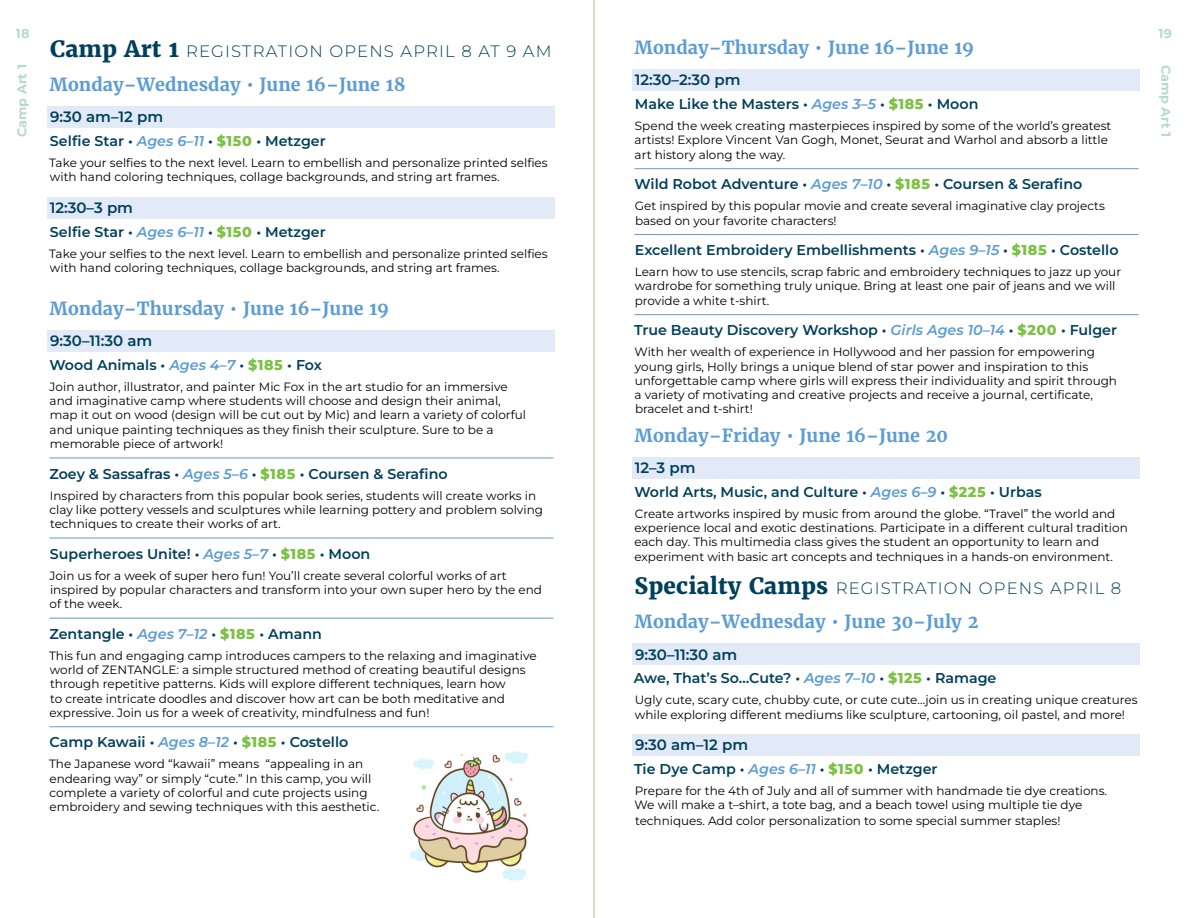
<style>
.page{position:relative;width:1188px;height:918px;background:#fff}
.page>*{position:absolute;margin:0;border:0;box-sizing:border-box;transform-origin:0 0}
.t1{font:700 18px "Merriweather";color:#5c9cd4}
.t2{font:300 16.5px "Montserrat";letter-spacing:.07em;color:#01405c}
.t3{font:600 15px "Montserrat";color:#01405c}
.t4{font:600 14.25px "Montserrat";color:#01405c}
.t5{font:700 12.75px "Montserrat";color:#b5d9cc}
.t6{font:12px/14.2px "Montserrat";color:#000}
.s1{font-style:italic;color:#5c9cd4}
.s2{font-weight:800;color:#7bc143}
.s3{font-family:"Merriweather";font-weight:800;font-size:22.5px}
</style>
<div class="page">
<div style="left:48px;top:106px;width:507px;height:22px;background:#e3eaf7"></div>
<div style="left:48px;top:197px;width:507px;height:21px;background:#e3eaf7"></div>
<div style="left:48px;top:330px;width:507px;height:22px;background:#e3eaf7"></div>
<hr style="left:50px;top:458px;width:504px;height:1px;background:#5c9cd4">
<hr style="left:50px;top:538px;width:504px;height:1px;background:#5c9cd4">
<hr style="left:50px;top:618px;width:504px;height:1px;background:#5c9cd4">
<hr style="left:50px;top:726px;width:504px;height:1px;background:#5c9cd4">
<div style="left:633px;top:69px;width:507px;height:22px;background:#e3eaf7"></div>
<hr style="left:634px;top:168px;width:504px;height:1px;background:#5c9cd4">
<hr style="left:634px;top:234px;width:504px;height:1px;background:#5c9cd4">
<hr style="left:634px;top:314px;width:504px;height:1px;background:#5c9cd4">
<div style="left:633px;top:457px;width:507px;height:22px;background:#e3eaf7"></div>
<div style="left:633px;top:643px;width:507px;height:22px;background:#e3eaf7"></div>
<div style="left:633px;top:734px;width:507px;height:22px;background:#e3eaf7"></div>
<img style="left:410px;top:751px;width:119px;height:130px">
<hr style="left:594px;top:0;width:1px;height:918px;background:#c2b699">
<p class="t5" style="left:16px;top:25px;width:15px">18</p>
<p class="t5" style="left:1158px;top:25px;width:15px">19</p>
<p class="t5" style="left:1175px;top:64px;width:74px;rotate:90deg">Camp Art 1</p>
<h1 class="t1" style="left:635px;top:36px;width:341px">Monday–Thursday • June 16–June 19</h1>
<p class="t3" style="left:635px;top:69px;width:107px">12:30–2:30 pm</p>
<p class="t4" style="left:635px;top:94px;width:345px">Make Like the Masters • <span class="s1">Ages 3–5</span> • <span class="s2">$185</span> • Moon</p>
<p class="t6" style="left:635px;top:118px;width:478px">Spend the week creating masterpieces inspired by some of the world’s greatest artists! Explore Vincent Van Gogh, Monet, Seurat and Warhol and absorb a little art history along the way.</p>
<p class="t4" style="left:634px;top:174px;width:449px">Wild Robot Adventure • <span class="s1">Ages 7–10</span> • <span class="s2">$185</span> • Coursen &amp; Serafino</p>
<p class="t6" style="left:635px;top:199px;width:472px">Get inspired by this popular movie and create several imaginative clay projects based on your favorite characters!</p>
<p class="t4" style="left:635px;top:240px;width:485px">Excellent Embroidery Embellishments • <span class="s1">Ages 9–15</span> • <span class="s2">$185</span> • Costello</p>
<p class="t6" style="left:635px;top:264px;width:488px">Learn how to use stencils, scrap fabric and embroidery techniques to jazz up your wardrobe for something truly unique. Bring at least one pair of jeans and we will provide a white t-shirt.</p>
<p class="t4" style="left:634px;top:320px;width:485px">True Beauty Discovery Workshop • <span class="s1">Girls Ages 10–14</span> • <span class="s2">$200</span> • Fulger</p>
<p class="t6" style="left:635px;top:344px;width:484px">With her wealth of experience in Hollywood and her passion for empowering young girls, Holly brings a unique blend of star power and inspiration to this unforgettable camp where girls will express their individuality and spirit through a variety of motivating and creative projects and receive a journal, certificate, bracelet and t-shirt!</p>
<h1 class="t1" style="left:635px;top:424px;width:315px">Monday–Friday • June 16–June 20</h1>
<p class="t3" style="left:635px;top:457px;width:62px">12–3 pm</p>
<p class="t4" style="left:634px;top:482px;width:409px">World Arts, Music, and Culture • <span class="s1">Ages 6–9</span> • <span class="s2">$225</span> • Urbas</p>
<p class="t6" style="left:634px;top:506px;width:495px">Create artworks inspired by music from around the globe. “Travel” the world and experience local and exotic destinations. Participate in a different cultural tradition each day. This multimedia class gives the student an opportunity to learn and experiment with basic art concepts and techniques in a hands-on environment.</p>
<h2 class="t2" style="left:634px;top:577px;width:488px"><span class="s3">Specialty Camps</span> REGISTRATION OPENS APRIL 8</h2>
<h1 class="t1" style="left:635px;top:610px;width:345px">Monday–Wednesday • June 30–July 2</h1>
<p class="t3" style="left:635px;top:644px;width:104px">9:30–11:30 am</p>
<p class="t4" style="left:634px;top:668px;width:364px">Awe, That’s So…Cute? • <span class="s1">Ages 7–10</span> • <span class="s2">$125</span> • Ramage</p>
<p class="t6" style="left:635px;top:693px;width:504px">Ugly cute, scary cute, chubby cute, or cute cute…join us in creating unique creatures while exploring different mediums like sculpture, cartooning, oil pastel, and more!</p>
<p class="t3" style="left:635px;top:734px;width:115px">9:30 am–12 pm</p>
<p class="t4" style="left:634px;top:759px;width:305px">Tie Dye Camp • <span class="s1">Ages 6–11</span> • <span class="s2">$150</span> • Metzger</p>
<p class="t6" style="left:635px;top:783px;width:474px;line-height:14.7px">Prepare for the 4th of July and all of summer with handmade tie dye creations.<br>We will make a t–shirt, a tote bag, and a beach towel using multiple tie dye techniques. Add color personalization to some special summer staples!</p>
<h2 class="t2" style="left:50px;top:40px;width:503px"><span class="s3">Camp Art 1</span> REGISTRATION OPENS APRIL 8 AT 9 AM</h2>
<h1 class="t1" style="left:50px;top:73px;width:358px">Monday–Wednesday • June 16–June 18</h1>
<p class="t3" style="left:50px;top:106px;width:115px">9:30 am–12 pm</p>
<p class="t4" style="left:50px;top:131px;width:277px">Selfie Star • <span class="s1">Ages 6–11</span> • <span class="s2">$150</span> • Metzger</p>
<p class="t6" style="left:49px;top:155px;width:500px">Take your selfies to the next level. Learn to embellish and personalize printed selfies with hand coloring techniques, collage backgrounds, and string art frames.</p>
<p class="t3" style="left:50px;top:197px;width:85px">12:30–3 pm</p>
<p class="t4" style="left:50px;top:222px;width:277px">Selfie Star • <span class="s1">Ages 6–11</span> • <span class="s2">$150</span> • Metzger</p>
<p class="t6" style="left:49px;top:246px;width:500px">Take your selfies to the next level. Learn to embellish and personalize printed selfies with hand coloring techniques, collage backgrounds, and string art frames.</p>
<h1 class="t1" style="left:50px;top:297px;width:341px">Monday–Thursday • June 16–June 19</h1>
<p class="t3" style="left:50px;top:330px;width:104px">9:30–11:30 am</p>
<p class="t4" style="left:49px;top:355px;width:274px">Wood Animals • <span class="s1">Ages 4–7</span> • <span class="s2">$185</span> • Fox</p>
<p class="t6" style="left:50px;top:379px;width:478px">Join author, illustrator, and painter Mic Fox in the art studio for an immersive and imaginative camp where students will choose and design their animal, map it out on wood (design will be cut out by Mic) and learn a variety of colorful and unique painting techniques as they finish their sculpture. Sure to be a memorable piece of artwork!</p>
<p class="t4" style="left:49px;top:463px;width:400px">Zoey &amp; Sassafras • <span class="s1">Ages 5–6</span> • <span class="s2">$185</span> • Coursen &amp; Serafino</p>
<p class="t6" style="left:49px;top:488px;width:495px">Inspired by characters from this popular book series, students will create works in clay like pottery vessels and sculptures while learning pottery and problem solving techniques to create their works of art.</p>
<p class="t4" style="left:50px;top:544px;width:322px">Superheroes Unite! • <span class="s1">Ages 5–7</span> • <span class="s2">$185</span> • Moon</p>
<p class="t6" style="left:49px;top:568px;width:494px">Join us for a week of super hero fun! You’ll create several colorful works of art inspired by popular characters and transform into your own super hero by the end of the week.</p>
<p class="t4" style="left:49px;top:624px;width:274px">Zentangle • <span class="s1">Ages 7–12</span> • <span class="s2">$185</span> • Amann</p>
<p class="t6" style="left:49px;top:648px;width:489px">This fun and engaging camp introduces campers to the relaxing and imaginative world of ZENTANGLE: a simple structured method of creating beautiful designs through repetitive patterns. Kids will explore different techniques, learn how<br>to create intricate doodles and discover how art can be both meditative and expressive. Join us for a week of creativity, mindfulness and fun!</p>
<p class="t4" style="left:50px;top:732px;width:300px">Camp Kawaii • <span class="s1">Ages 8–12</span> • <span class="s2">$185</span> • Costello</p>
<p class="t6" style="left:49px;top:757px;width:332px">The Japanese word “kawaii” means “appealing in an endearing way” or simply “cute.” In this camp, you will complete a variety of colorful and cute projects using embroidery and sewing techniques with this aesthetic.</p>
<p class="t5" style="left:13px;top:137px;width:74px;rotate:-90deg">Camp Art 1</p>
</div>
